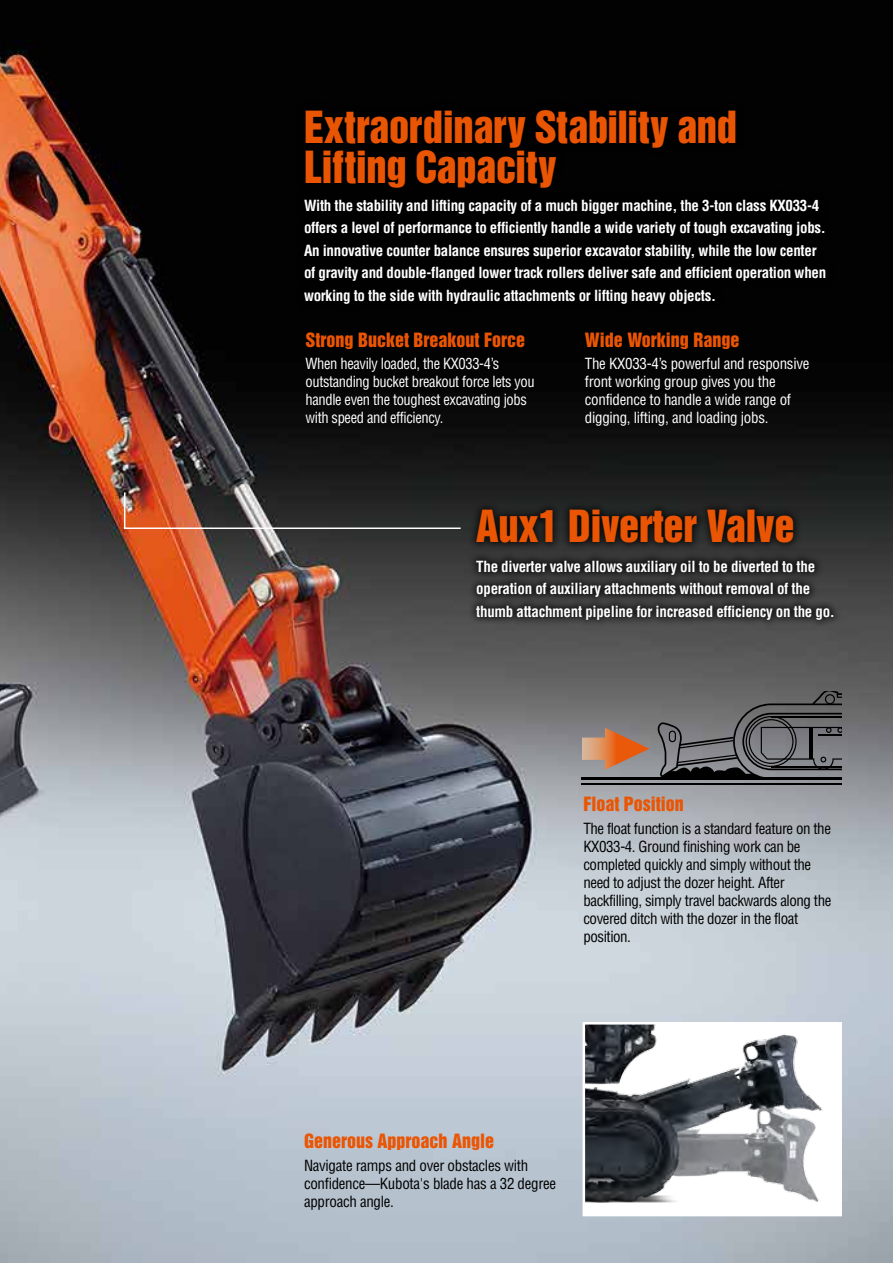
<style>
.page{position:relative;width:893px;height:1263px;background:#fff}
.page>*{position:absolute;margin:0;border:0;box-sizing:border-box;transform-origin:0 0}
.t1{font:40.5px/40.5px "Helvetica Inserat";letter-spacing:-.01em;color:#ea5504}
.t2{font:18px "Helvetica Inserat";color:#ea5504}
.t3{font:700 condensed 15px/22.5px "Helvetica";letter-spacing:-.02em;color:#fff}
.t4{font:condensed 15px/18px "Helvetica";letter-spacing:-.03em;color:#000}
.t5{font:condensed 15px/18px "Helvetica";letter-spacing:-.025em;color:#fff}
</style>
<div class="page">
<img style="left:0;top:0;width:893px;height:1263px">
<img style="left:587px;top:1026px;width:251px;height:186px">
<div style="left:583px;top:1022px;width:259px;height:194px;border:3px solid #fff"></div>
<div style="left:295px;top:101px;width:539px;height:212px;background:#000"></div>
<hr style="left:582px;top:783px;width:260px;height:2px;background:#000">
<hr style="left:582px;top:777px;width:260px;height:3px;background:#000">
<svg style="left:658px;top:691px;width:184px;height:86px;background:#636365"></svg>
<svg style="left:582px;top:728px;width:68px;height:42px;background:#b88366"></svg>
<div style="left:467px;top:501px;width:375px;height:127px;background:#000;opacity:.75"></div>
<svg style="left:123px;top:491px;width:339px;height:39px;background:#5b433b"></svg>
<h1 class="t1" style="left:304px;top:107px;width:434px">Extraordinary Stability and<br>Lifting Capacity</h1>
<p class="t3" style="left:304px;top:194px;width:524px">With the stability and lifting capacity of a much bigger machine, the 3-ton class KX033-4 offers a level of performance to efficiently handle a wide variety of tough excavating jobs.<br>An innovative counter balance ensures superior excavator stability, while the low center of gravity and double-flanged lower track rollers deliver safe and efficient operation when working to the side with hydraulic attachments or lifting heavy objects.</p>
<p class="t2" style="left:306px;top:329px;width:221px">Strong Bucket Breakout Force</p>
<p class="t5" style="left:306px;top:354px;width:231px">When heavily loaded, the KX033-4’s outstanding bucket breakout force lets you handle even the toughest excavating jobs with speed and efficiency.</p>
<p class="t2" style="left:585px;top:329px;width:156px">Wide Working Range</p>
<p class="t5" style="left:585px;top:354px;width:226px">The KX033-4’s powerful and responsive front working group gives you the confidence to handle a wide range of digging, lifting, and loading jobs.</p>
<h1 class="t1" style="left:476px;top:506px;width:320px">Aux1 Diverter Valve</h1>
<p class="t3" style="left:476px;top:555px;width:360px">The diverter valve allows auxiliary oil to be diverted to the operation of auxiliary attachments without removal of the thumb attachment pipeline for increased efficiency on the go.</p>
<p class="t2" style="left:583px;top:793px;width:102px">Float Position</p>
<p class="t4" style="left:583px;top:819px;width:249px">The float function is a standard feature on the KX033-4. Ground finishing work can be completed quickly and simply without the need to adjust the dozer height. After backfilling, simply travel backwards along the covered ditch with the dozer in the float position.</p>
<p class="t2" style="left:304px;top:1130px;width:192px">Generous Approach Angle</p>
<p class="t4" style="left:304px;top:1156px;width:254px">Navigate ramps and over obstacles with confidence—Kubota's blade has a 32 degree approach angle.</p>
</div>
